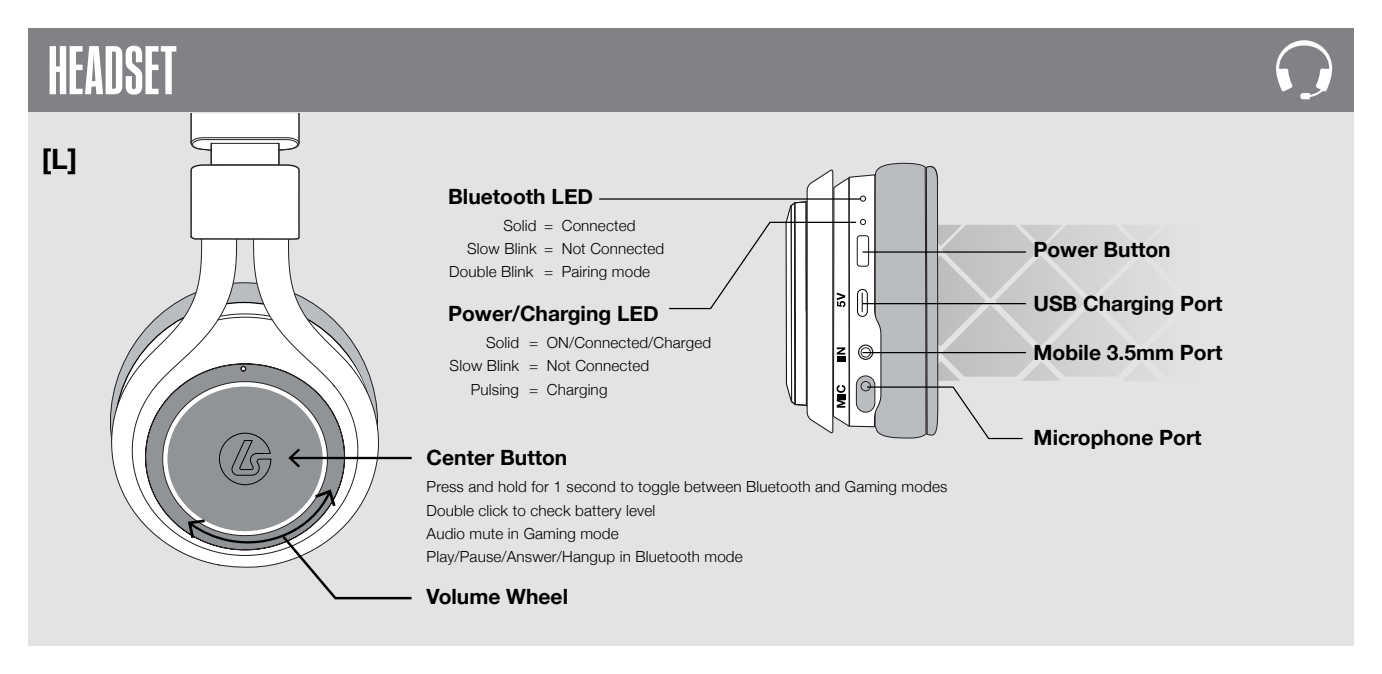
<style>
.page{position:relative;width:1382px;height:674px;background:#fff}
.page>*{position:absolute;margin:0;border:0;box-sizing:border-box;transform-origin:0 0}
.t1{font:500 66px "Kommissar X Cond";letter-spacing:.02em;color:#fff}
.t2{font:700 28px "Helvetica Neue";color:#000}
.t3{font:700 21px "Helvetica Neue";color:#000}
.t4{font:300 15.25px/23.2px "Helvetica Neue";letter-spacing:.01em;color:#000}
</style>
<div class="page">
<div style="left:28px;top:111px;width:1326px;height:534px;background:#e2e3e4"></div>
<svg style="left:111px;top:364px;width:12px;height:130px"></svg>
<hr style="left:599px;top:198px;width:262px;height:1px;background:#000">
<svg style="left:123px;top:114px;width:289px;height:486px"></svg>
<svg style="left:668px;top:162px;width:462px;height:277px"></svg>
<hr style="left:862px;top:352px;width:164px;height:1px;background:#000">
<div style="left:28px;top:28px;width:1326px;height:83px;background:#808285"></div>
<svg style="left:1276px;top:40px;width:56px;height:59px"></svg>
<h1 class="t1" style="left:49px;top:27px;width:129px">HEADSET</h1>
<h2 class="t2" style="left:42px;top:137px;width:37px">[L]</h2>
<h3 class="t3" style="left:448px;top:180px;width:147px">Bluetooth LED</h3>
<p class="t4" style="left:504px;top:212px;width:134px">Solid = Connected</p>
<p class="t4" style="left:467px;top:235px;width:199px">Slow Blink = Not Connected</p>
<p class="t4" style="left:449px;top:259px;width:202px">Double Blink = Pairing mode</p>
<h3 class="t3" style="left:448px;top:297px;width:212px">Power/Charging LED</h3>
<p class="t4" style="left:486px;top:329px;width:227px">Solid = ON/Connected/Charged</p>
<p class="t4" style="left:450px;top:353px;width:201px">Slow Blink = Not Connected</p>
<p class="t4" style="left:471px;top:376px;width:138px">Pulsing = Charging</p>
<h3 class="t3" style="left:427px;top:441px;width:142px">Center Button</h3>
<p class="t4" style="left:427px;top:474px;width:522px">Press and hold for 1 second to toggle between Bluetooth and Gaming modes Double click to check battery level<br>Audio mute in Gaming mode<br>Play/Pause/Answer/Hangup in Bluetooth mode</p>
<h3 class="t3" style="left:427px;top:579px;width:143px">Volume Wheel</h3>
<h3 class="t3" style="left:1033px;top:233px;width:139px">Power Button</h3>
<h3 class="t3" style="left:1033px;top:286px;width:191px">USB Charging Port</h3>
<h3 class="t3" style="left:1033px;top:335px;width:190px">Mobile 3.5mm Port</h3>
<h3 class="t3" style="left:1034px;top:421px;width:169px">Microphone Port</h3>
</div>
